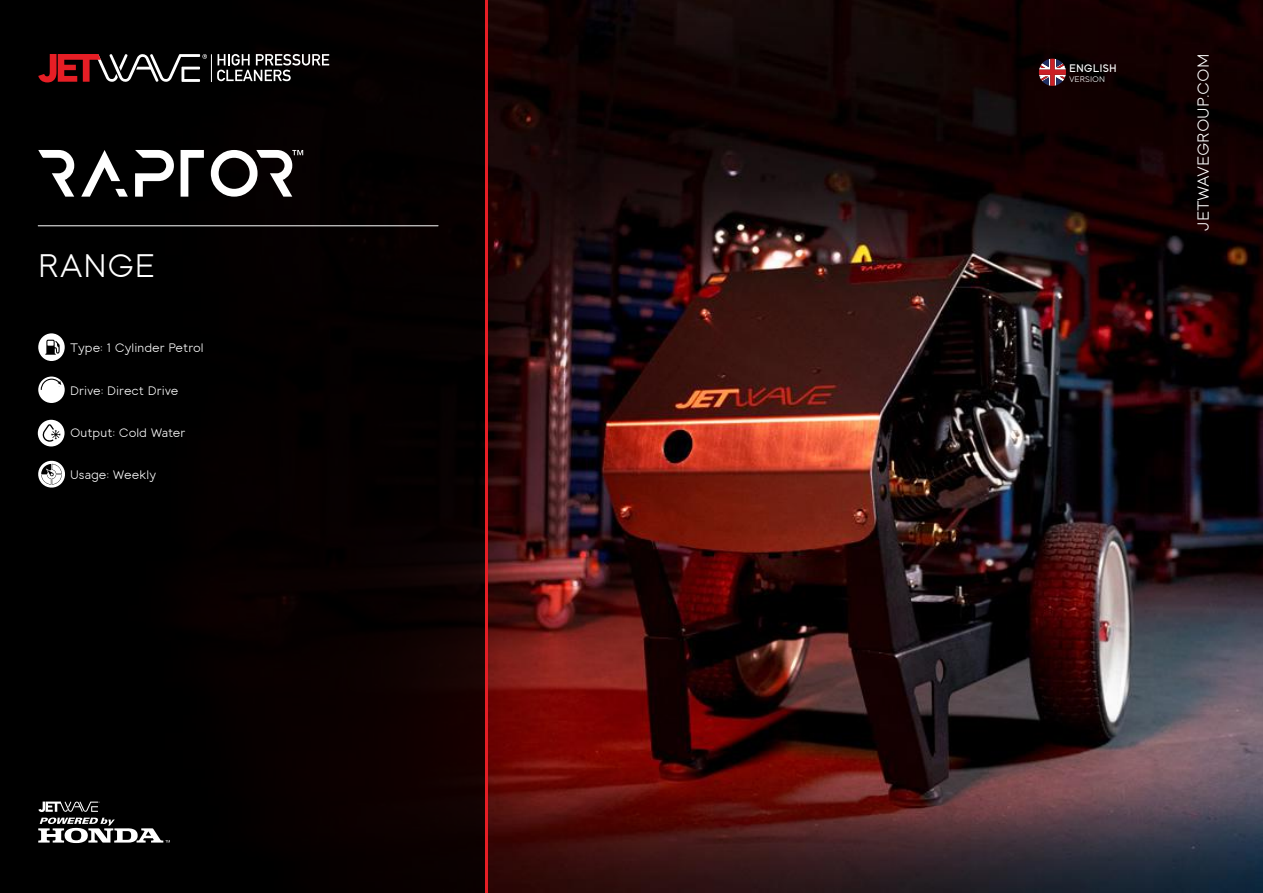
<style>
.page{position:relative;width:1263px;height:893px;background:#fff}
.page>*{position:absolute;margin:0;border:0;box-sizing:border-box;transform-origin:0 0}
.t1{font:33.15px "Toma Sans";color:#fff}
.t2{font:16.35px "Toma Sans";color:#fff}
.t3{font:12.45px "Toma Sans";color:#fff}
.t4{font:600 10.95px "Toma Sans";color:#fff}
.t5{font:8.25px "Toma Sans";color:#fff}
</style>
<div class="page">
<img style="left:488px;top:0;width:775px;height:893px">
<div style="left:0;top:0;width:485px;height:893px;background:#000"></div>
<hr style="left:485px;top:0;width:3px;height:893px;background:#e61e25">
<svg style="left:38px;top:54px;width:291px;height:28px"></svg>
<svg style="left:38px;top:333px;width:27px;height:28px"></svg>
<svg style="left:38px;top:460px;width:27px;height:28px"></svg>
<hr style="left:38px;top:225px;width:400px;height:1px;background:#fff">
<svg style="left:1039px;top:59px;width:27px;height:27px"></svg>
<svg style="left:38px;top:150px;width:36px;height:47px"></svg>
<svg style="left:81px;top:150px;width:47px;height:47px"></svg>
<svg style="left:135px;top:150px;width:39px;height:47px"></svg>
<svg style="left:181px;top:150px;width:23px;height:47px"></svg>
<svg style="left:211px;top:150px;width:92px;height:47px"></svg>
<svg style="left:38px;top:801px;width:132px;height:42px"></svg>
<svg style="left:38px;top:420px;width:27px;height:26px"></svg>
<svg style="left:38px;top:377px;width:27px;height:26px"></svg>
<h1 class="t1" style="left:38px;top:239px;width:119px">RANGE</h1>
<p class="t3" style="left:70px;top:338px;width:135px">Type: 1 Cylinder Petrol</p>
<p class="t3" style="left:70px;top:381px;width:110px">Drive: Direct Drive</p>
<p class="t3" style="left:70px;top:423px;width:117px">Output: Cold Water</p>
<p class="t3" style="left:70px;top:465px;width:88px">Usage: Weekly</p>
<p class="t4" style="left:1069px;top:59px;width:49px">ENGLISH</p>
<p class="t5" style="left:1069px;top:72px;width:37px">VERSION</p>
<h2 class="t2" style="left:1190px;top:231px;width:178px;rotate:-90deg">JETWAVEGROUP.COM</h2>
</div>
